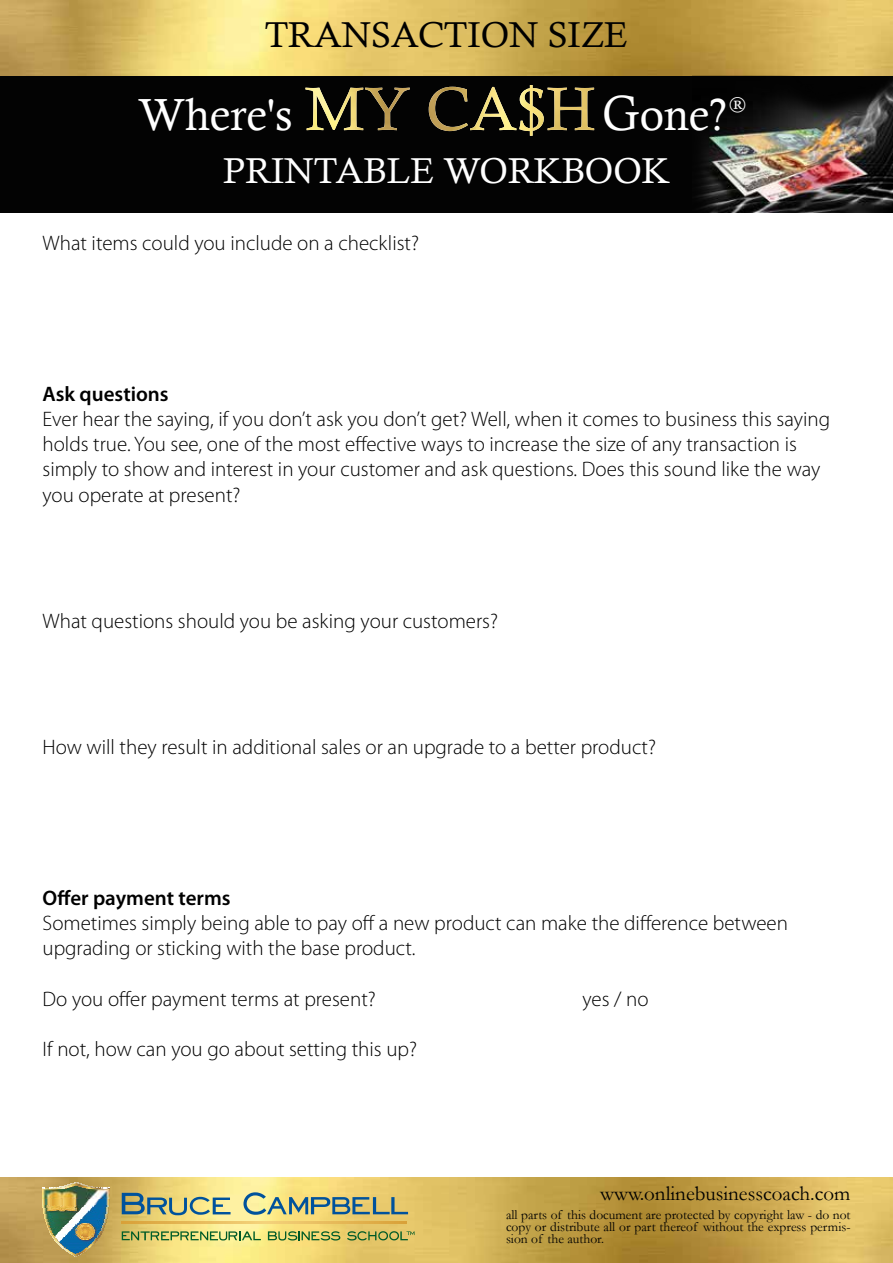
<style>
.page{position:relative;width:893px;height:1263px;background:#fff}
.page>*{position:absolute;margin:0;border:0;box-sizing:border-box;transform-origin:0 0}
.t1{font:45px "Calisto";color:#fff}
.t2{font:36px "Calisto";color:#fff}
.t3{font:36px "Calisto";color:#000}
.t4{font:300 21px/25.2px "Myriad Pro";color:#000}
.t5{font:600 21px "Myriad Pro";color:#000}
.t6{font:21px "Garamond";color:#000}
.t7{font:18px "Georgia";color:#fff}
.t8{font:13.5px/12px "Garamond";color:#000;text-align:justify}
.s1{font-size:49.5px}
</style>
<div class="page">
<img style="left:0;top:0;width:893px;height:77px">
<div style="left:0;top:77px;width:893px;height:136px;background:#030303"></div>
<img style="left:693px;top:75px;width:200px;height:138px">
<svg style="left:305px;top:87px;width:289px;height:44px"></svg>
<img style="left:429px;top:85px;width:156px;height:51px">
<img style="left:0;top:1178px;width:893px;height:85px">
<svg style="left:62px;top:1247px;width:28px;height:10px"></svg>
<img style="left:43px;top:1189px;width:66px;height:58px">
<img style="left:51px;top:1188px;width:50px;height:1px">
<img style="left:60px;top:1186px;width:32px;height:2px">
<svg style="left:62px;top:1182px;width:28px;height:5px"></svg>
<svg style="left:122px;top:1222px;width:285px;height:1px"></svg>
<svg style="left:122px;top:1193px;width:109px;height:22px;background:#9fab88"></svg>
<svg style="left:243px;top:1192px;width:165px;height:23px;background:#aeb385"></svg>
<svg style="left:122px;top:1231px;width:139px;height:9px"></svg>
<svg style="left:347px;top:1231px;width:67px;height:9px"></svg>
<svg style="left:268px;top:1231px;width:72px;height:9px"></svg>
<h2 class="t3" style="left:265px;top:14px;width:365px">TRANSACTION SIZE</h2>
<h1 class="t1" style="left:138px;top:88px;width:156px">Where's</h1>
<h1 class="t1" style="left:603px;top:88px;width:126px"><span class="s1">G</span>one?</h1>
<p class="t7" style="left:729px;top:91px;width:18px">®</p>
<h2 class="t2" style="left:223px;top:150px;width:448px">PRINTABLE WORKBOOK</h2>
<p class="t4" style="left:43px;top:230px;width:378px">What items could you include on a checklist?</p>
<p class="t5" style="left:43px;top:380px;width:128px">Ask questions</p>
<p class="t4" style="left:43px;top:407px;width:789px">Ever hear the saying, if you don’t ask you don’t get? Well, when it comes to business this saying holds true. You see, one of the most effective ways to increase the size of any transaction is simply to show and interest in your customer and ask questions. Does this sound like the way you operate at present?</p>
<p class="t4" style="left:43px;top:608px;width:457px">What questions should you be asking your customers?</p>
<p class="t4" style="left:43px;top:734px;width:615px">How will they result in additional sales or an upgrade to a better product?</p>
<p class="t5" style="left:43px;top:884px;width:190px">Offer payment terms</p>
<p class="t4" style="left:43px;top:911px;width:747px">Sometimes simply being able to pay off a new product can make the difference between upgrading or sticking with the base product.</p>
<p class="t4" style="left:43px;top:986px;width:335px">Do you offer payment terms at present?</p>
<p class="t4" style="left:583px;top:986px;width:68px">yes / no</p>
<p class="t4" style="left:43px;top:1037px;width:376px">If not, how can you go about setting this up?</p>
<p class="t6" style="left:600px;top:1181px;width:252px">www.onlinebusinesscoach.com</p>
<p class="t8" style="left:506px;top:1208px;width:346px">all parts of this document are protected by copyright law - do not copy or distribute all or part thereof without the express permis&shy;sion of the author.</p>
</div>
